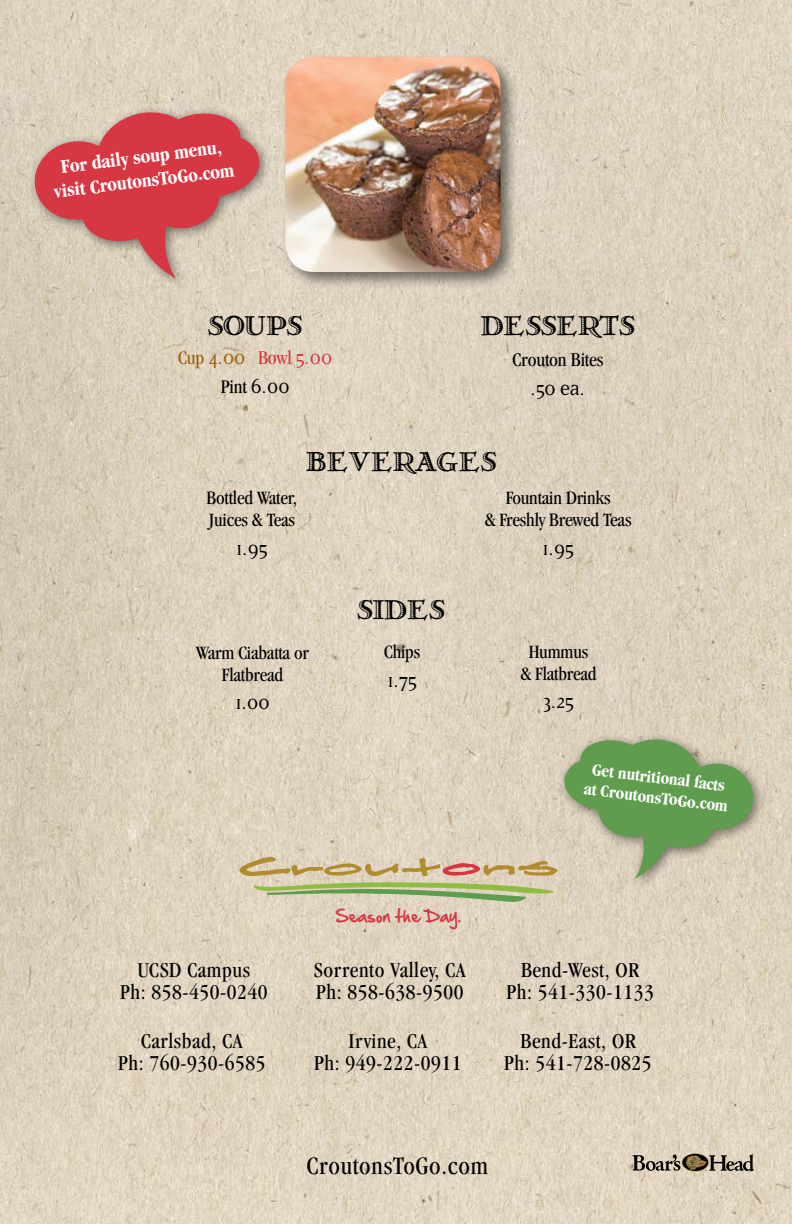
<style>
.page{position:relative;width:792px;height:1224px;background:#fff}
.page>*{position:absolute;margin:0;border:0;box-sizing:border-box;transform-origin:0 0}
.t1{font:28px "Ramona";color:#000}
.t2{font:condensed 26px "Garamond";letter-spacing:.025em;color:#000}
.t3{font:24px "Matrix";color:#000}
.t4{font:24px "Matrix";color:#9b5f0e}
.t5{font:condensed 22px "Garamond";letter-spacing:.025em;color:#000}
.t6{font:700 condensed 20px/24px "Garamond";color:#fff;text-align:center}
.t7{font:condensed 20px "Garamond";letter-spacing:-.01em;color:#000}
.t8{font:condensed 19.6px/22px "Garamond";letter-spacing:-.01em;color:#000;text-align:center}
.t9{font:700 condensed 17.6px/20px "Garamond";color:#fff;text-align:center}
.t10{font:15.4px "Hand Of Sean";color:#d73743}
.s1{font-family:"Garamond";font-stretch:condensed;font-size:20px}
.s2{font-family:"Garamond";font-stretch:condensed;font-size:20px;color:#d73743}
.s3{color:#d73743}
.s4{font-family:"Matrix";font-stretch:normal;font-size:24px}
</style>
<div class="page">
<img style="left:0;top:0;width:792px;height:1224px">
<div style="left:282px;top:53px;width:236px;height:237px;background:#000;opacity:.5"></div>
<img style="left:285px;top:57px;width:216px;height:215px">
<div style="left:557px;top:731px;width:210px;height:160px;background:#000;opacity:.5"></div>
<svg style="left:563px;top:739px;width:192px;height:140px;background:#92af7b"></svg>
<div style="left:27px;top:104px;width:246px;height:187px;background:#000;opacity:.5"></div>
<svg style="left:33px;top:111px;width:228px;height:167px;background:#d57776"></svg>
<svg style="left:633px;top:1155px;width:47px;height:16px"></svg>
<svg style="left:682px;top:1153px;width:27px;height:19px"></svg>
<svg style="left:682px;top:1154px;width:26px;height:17px"></svg>
<svg style="left:686px;top:1154px;width:68px;height:18px"></svg>
<svg style="left:240px;top:857px;width:317px;height:45px;background:#c7c197"></svg>
<p class="t6" style="left:50px;top:156px;width:183px;rotate:-7deg">For daily soup menu, visit CroutonsToGo.com</p>
<p class="t1" style="left:208px;top:313px;width:96px">SOUPS</p>
<p class="t4" style="left:178px;top:345px;width:156px"><span class="s1">Cup</span> 4.00 <span class="s2">Bowl</span> <span class="s3">5.00</span></p>
<p class="t7" style="left:221px;top:375px;width:70px">Pint <span class="s4">6.00</span></p>
<p class="t1" style="left:481px;top:313px;width:155px">DESSERTS</p>
<p class="t7" style="left:513px;top:349px;width:92px">Crouton Bites</p>
<p class="t3" style="left:531px;top:376px;width:56px">.50 ea.</p>
<p class="t8" style="left:207px;top:487px;width:92px;text-align:left">Bottled Water,<br>Juices &amp; Teas</p>
<p class="t3" style="left:236px;top:536px;width:33px">1.95</p>
<p class="t1" style="left:306px;top:449px;width:192px">BEVERAGES</p>
<p class="t8" style="left:485px;top:487px;width:148px">Fountain Drinks<br>&amp; Freshly Brewed Teas</p>
<p class="t3" style="left:542px;top:536px;width:33px">1.95</p>
<p class="t1" style="left:358px;top:597px;width:89px">SIDES</p>
<p class="t8" style="left:196px;top:641px;width:115px">Warm Ciabatta or<br>Flatbread</p>
<p class="t3" style="left:236px;top:691px;width:35px">1.00</p>
<p class="t8" style="left:384px;top:641px;width:38px">Chips</p>
<p class="t3" style="left:388px;top:668px;width:31px">1.75</p>
<p class="t10" style="left:335px;top:902px;width:127px">Season the Day.</p>
<p class="t8" style="left:521px;top:640px;width:78px">Hummus<br>&amp; Flatbread</p>
<p class="t3" style="left:543px;top:690px;width:32px">3.25</p>
<p class="t9" style="left:588px;top:759px;width:146px;rotate:7deg">Get nutritional facts at CroutonsToGo.com</p>
<p class="t5" style="left:138px;top:958px;width:114px">UCSD Campus</p>
<p class="t5" style="left:314px;top:958px;width:153px">Sorrento Valley, CA</p>
<p class="t5" style="left:521px;top:958px;width:120px">Bend-West, OR</p>
<p class="t5" style="left:120px;top:980px;width:149px">Ph: 858-450-0240</p>
<p class="t5" style="left:316px;top:980px;width:149px">Ph: 858-638-9500</p>
<p class="t5" style="left:506px;top:980px;width:149px">Ph: 541-330-1133</p>
<p class="t5" style="left:141px;top:1029px;width:103px">Carlsbad, CA</p>
<p class="t5" style="left:348px;top:1029px;width:81px">Irvine, CA</p>
<p class="t5" style="left:520px;top:1029px;width:117px">Bend-East, OR</p>
<p class="t5" style="left:118px;top:1051px;width:149px">Ph: 760-930-6585</p>
<p class="t5" style="left:314px;top:1051px;width:149px">Ph: 949-222-0911</p>
<p class="t5" style="left:504px;top:1051px;width:149px">Ph: 541-728-0825</p>
<p class="t2" style="left:307px;top:1151px;width:183px">CroutonsToGo.com</p>
</div>
